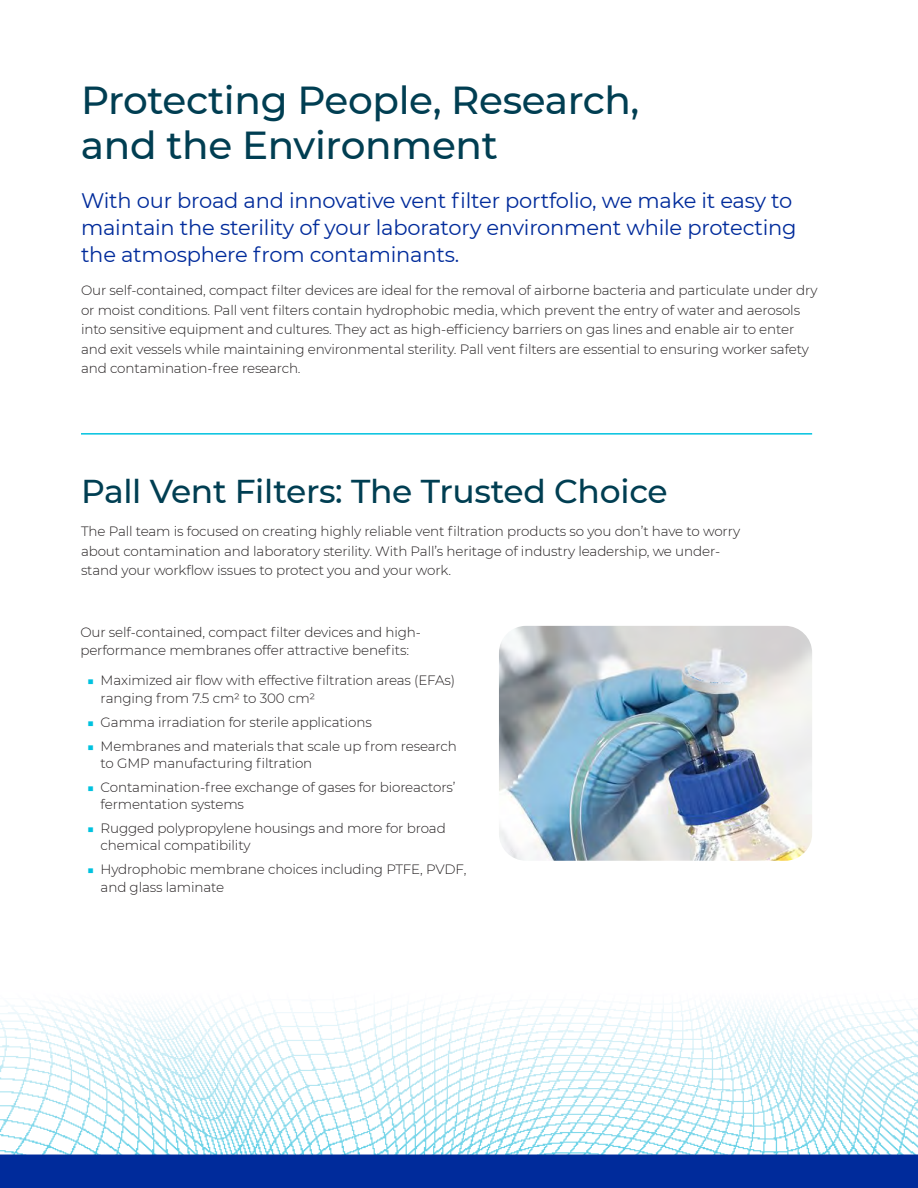
<style>
.page{position:relative;width:918px;height:1188px;background:#fff}
.page>*{position:absolute;margin:0;border:0;box-sizing:border-box;transform-origin:0 0}
.Document_Title{font:500 39px/45px "Montserrat";letter-spacing:-.01em;color:#003e52}
.Document_Title-2{font:500 33px "Montserrat";letter-spacing:-.01em;color:#003e52}
.Body_Copy{font:21px/27px "Montserrat";letter-spacing:-.01em;color:#002b9b}
.Body_Copy-2{font:300 13.5px/19.5px "Montserrat";letter-spacing:-.01em;color:#231f20}
.s1{font-weight:600;font-size:12px;color:#00c2df}
</style>
<div class="page">
<img style="left:0;top:1006px;width:918px;height:149px">
<img style="left:499px;top:626px;width:313px;height:235px">
<div style="left:0;top:1155px;width:918px;height:33px;background:#002b9b"></div>
<hr style="left:81px;top:433px;width:731px;height:2px;background:#00c2df">
<p class="Document_Title" style="left:81px;top:77px;width:560px">Protecting People, Research, and the Environment</p>
<p class="Body_Copy" style="left:81px;top:186px;width:717px">With our broad and innovative vent filter portfolio, we make it easy to maintain the sterility of your laboratory environment while protecting the atmosphere from contaminants.</p>
<p class="Body_Copy-2" style="left:81px;top:280px;width:738px">Our self-contained, compact filter devices are ideal for the removal of airborne bacteria and particulate under dry or moist conditions. Pall vent filters contain hydrophobic media, which prevent the entry of water and aerosols into sensitive equipment and cultures. They act as high-efficiency barriers on gas lines and enable air to enter and exit vessels while maintaining environmental sterility. Pall vent filters are essential to ensuring worker safety and contamination-free research.</p>
<p class="Document_Title-2" style="left:81px;top:469px;width:588px">Pall Vent Filters: The Trusted Choice</p>
<p class="Body_Copy-2" style="left:81px;top:521px;width:661px">The Pall team is focused on creating highly reliable vent filtration products so you don’t have to worry about contamination and laboratory sterility. With Pall’s heritage of industry leadership, we under&shy;stand your workflow issues to protect you and your work.</p>
<p class="Body_Copy-2" style="left:80px;top:623px;width:342px;line-height:17.2px">Our self-contained, compact filter devices and high&shy;performance membranes offer attractive benefits:</p>
<p class="Body_Copy-2" style="left:101px;top:671px;width:356px;line-height:17.2px;text-indent:-14px"><span class="s1">■</span> Maximized air flow with effective filtration areas (EFAs) ranging from 7.5 cm2 to 300 cm2</p>
<p class="Body_Copy-2" style="left:87px;top:712px;width:286px"><span class="s1">■</span> Gamma irradiation for sterile applications</p>
<p class="Body_Copy-2" style="left:101px;top:737px;width:358px;line-height:17.2px;text-indent:-14px"><span class="s1">■</span> Membranes and materials that scale up from research to GMP manufacturing filtration</p>
<p class="Body_Copy-2" style="left:101px;top:778px;width:356px;line-height:17.2px;text-indent:-14px"><span class="s1">■</span> Contamination-free exchange of gases for bioreactors’ fermentation systems</p>
<p class="Body_Copy-2" style="left:101px;top:819px;width:347px;line-height:17.2px;text-indent:-14px"><span class="s1">■</span> Rugged polypropylene housings and more for broad chemical compatibility</p>
<p class="Body_Copy-2" style="left:101px;top:860px;width:367px;line-height:17.2px;text-indent:-14px"><span class="s1">■</span> Hydrophobic membrane choices including PTFE, PVDF, and glass laminate</p>
</div>
